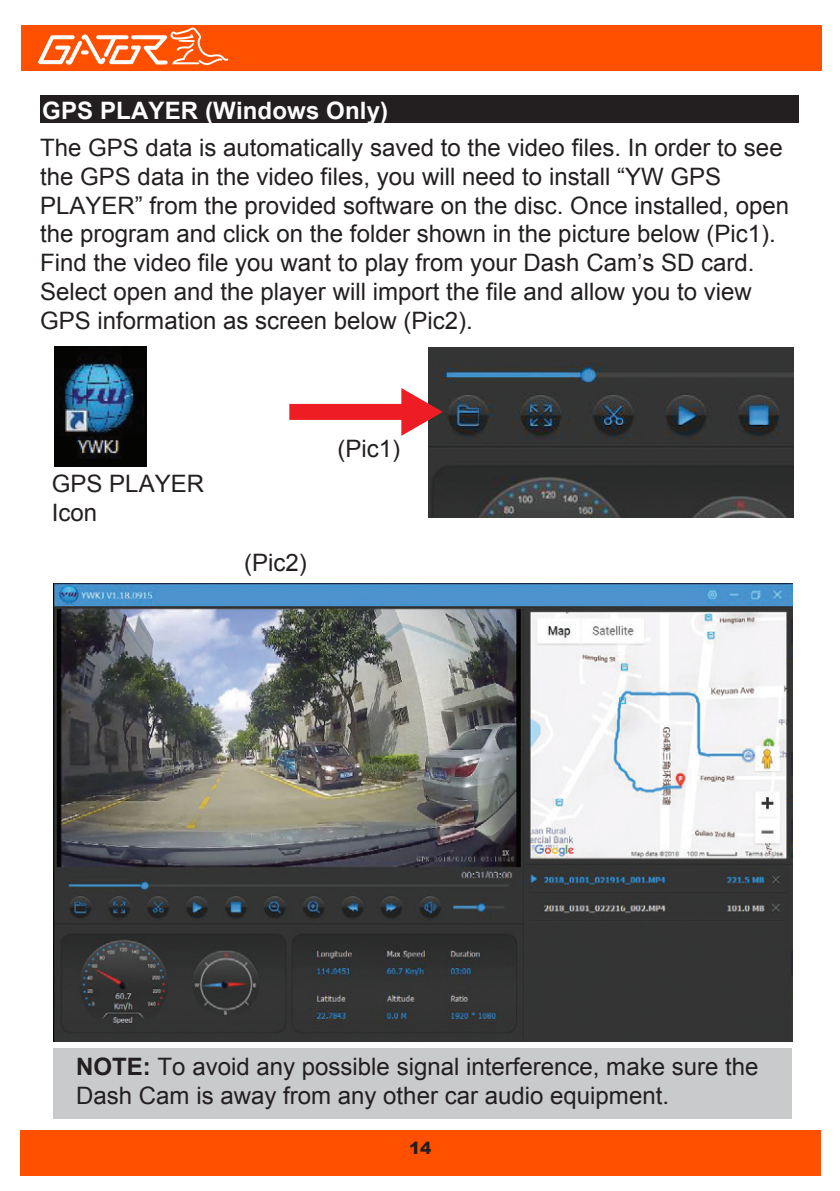
<style>
.page{position:relative;width:840px;height:1191px;background:#fff}
.page>*{position:absolute;margin:0;border:0;box-sizing:border-box;transform-origin:0 0}
.t1{font:24px/28.8px "Arial";color:#231f20}
.t2{font:700 24px "Arial";letter-spacing:.005em;color:#fff}
.t3{font:900 16.8px "Arial";color:#231f20}
.s1{font-weight:700}
</style>
<div class="page">
<div style="left:21px;top:1130px;width:799px;height:46px;background:#ff5000"></div>
<div style="left:53px;top:1048px;width:737px;height:70px;background:#c9cacc"></div>
<div style="left:22px;top:25px;width:799px;height:46px;background:#ff5000"></div>
<svg style="left:38px;top:27px;width:190px;height:39px"></svg>
<div style="left:40px;top:96px;width:758px;height:27px;background:#231f20"></div>
<img style="left:54px;top:346px;width:92px;height:120px">
<img style="left:53px;top:583px;width:739px;height:458px">
<img style="left:428px;top:348px;width:365px;height:169px">
<div style="left:289px;top:404px;width:119px;height:16px;background:#ee1d23"></div>
<svg style="left:401px;top:388px;width:41px;height:48px"></svg>
<p class="t2" style="left:42px;top:94px;width:347px">GPS PLAYER (Windows Only)</p>
<p class="t1" style="left:40px;top:133px;width:750px">The GPS data is automatically saved to the video files. In order to see the GPS data in the video files, you will need to install “YW GPS PLAYER” from the provided software on the disc. Once installed, open the program and click on the folder shown in the picture below (Pic1).<br>Find the video file you want to play from your Dash Cam’s SD card.<br>Select open and the player will import the file and allow you to view GPS information as screen below (Pic2).</p>
<p class="t1" style="left:52px;top:469px;width:154px">GPS PLAYER<br>Icon</p>
<p class="t1" style="left:337px;top:434px;width:64px">(Pic1)</p>
<p class="t1" style="left:244px;top:548px;width:64px">(Pic2)</p>
<p class="t1" style="left:76px;top:1052px;width:683px"><span class="s1">NOTE:</span> To avoid any possible signal interference, make sure the<br>Dash Cam is away from any other car audio equipment.</p>
<p class="t3" style="left:409px;top:1135px;width:24px">14</p>
</div>
